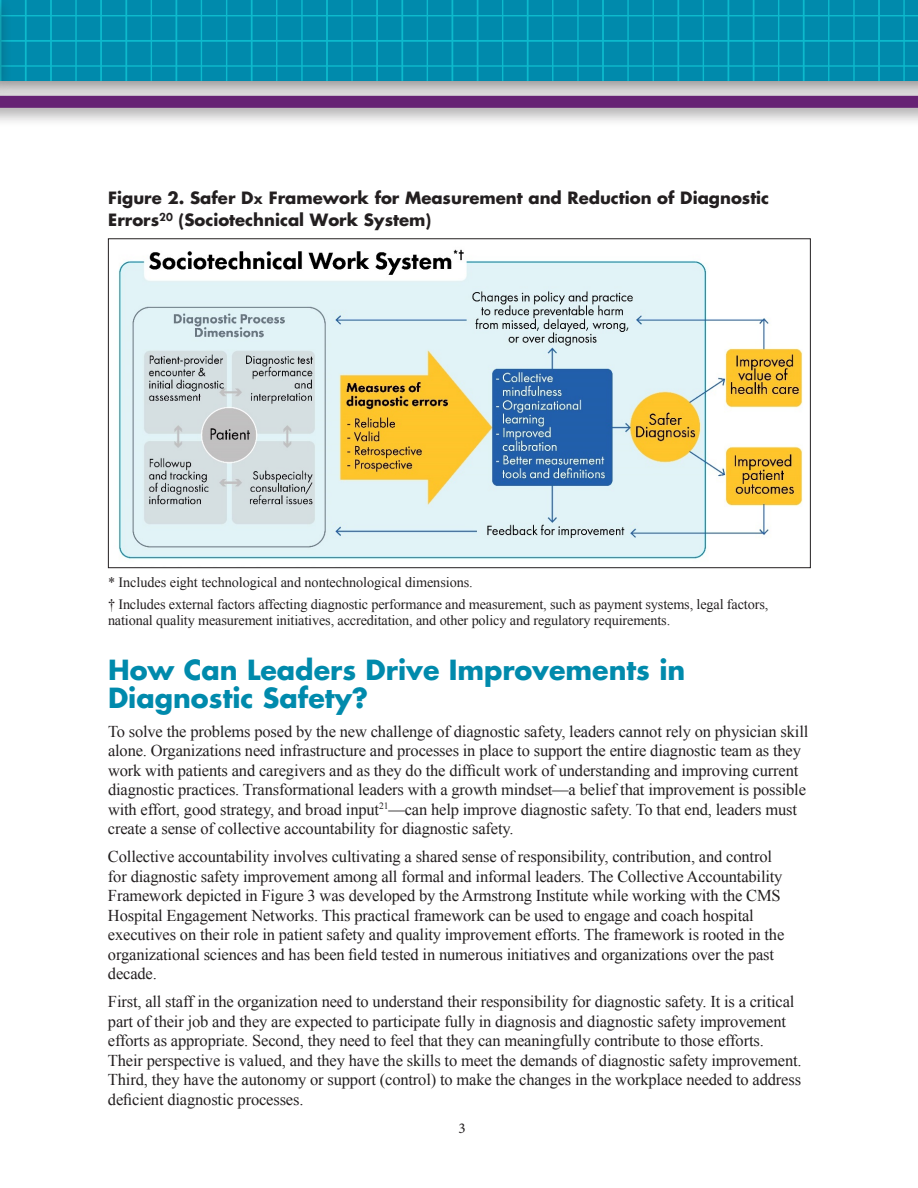
<style>
.page{position:relative;width:918px;height:1188px;background:#fff}
.page>*{position:absolute;margin:0;border:0;box-sizing:border-box;transform-origin:0 0}
.t1{font:700 27px "Futura";color:#008aac}
.Text{font:16.5px/19.5px "Times New Roman";letter-spacing:-.01em;color:#231f20}
.Secondary_Head{font:700 16.5px/21.5px "Futura";color:#231f20}
.t2{font:15px "Minion Pro";color:#231f20}
.Text-2{font:14.25px/16.5px "Times New Roman";letter-spacing:-.01em;color:#231f20}
.Footnotes{font:14.25px "Times New Roman";letter-spacing:-.005em;color:#231f20}
.s1{font-family:"Tw Cen";font-size:18px}
</style>
<div class="page">
<div style="left:0;top:0;width:918px;height:102px;background:#aeacad"></div>
<img style="left:12px;top:0;width:906px;height:81px">
<div style="left:0;top:0;width:12px;height:102px;background:#231f20;opacity:.5"></div>
<hr style="left:0;top:0;width:1px;height:81px;background:#008aac">
<div style="left:0;top:85px;width:918px;height:43px;background:#231f20;opacity:.5"></div>
<div style="left:0;top:96px;width:918px;height:12px;background:#662274"></div>
<img style="left:118px;top:249px;width:685px;height:310px">
<p class="Secondary_Head" style="left:108px;top:187px;width:662px">Figure 2. Safer D<span class="s1">x</span> Framework for Measurement and Reduction of Diagnostic<br>Errors<sup>20</sup> (Sociotechnical Work System)</p>
<p class="Footnotes" style="left:108px;top:572px;width:366px">* Includes eight technological and nontechnological dimensions.</p>
<p class="Text-2" style="left:108px;top:595px;width:662px">† Includes external factors affecting diagnostic performance and measurement, such as payment systems, legal factors, national quality measurement initiatives, accreditation, and other policy and regulatory requirements.</p>
<h2 class="t1" style="left:108px;top:652px;width:579px">How Can Leaders Drive Improvements in</h2>
<h2 class="t1" style="left:108px;top:680px;width:262px">Diagnostic Safety?</h2>
<p class="Text" style="left:108px;top:721px;width:702px">To solve the problems posed by the new challenge of diagnostic safety, leaders cannot rely on physician skill alone. Organizations need infrastructure and processes in place to support the entire diagnostic team as they work with patients and caregivers and as they do the difficult work of understanding and improving current diagnostic practices. Transformational leaders with a growth mindset—a belief that improvement is possible with effort, good strategy, and broad input<sup>21</sup>—can help improve diagnostic safety. To that end, leaders must create a sense of collective accountability for diagnostic safety.</p>
<p class="Text" style="left:108px;top:847px;width:678px">Collective accountability involves cultivating a shared sense of responsibility, contribution, and control for diagnostic safety improvement among all formal and informal leaders. The Collective Accountability Framework depicted in Figure 3 was developed by the Armstrong Institute while working with the CMS Hospital Engagement Networks. This practical framework can be used to engage and coach hospital executives on their role in patient safety and quality improvement efforts. The framework is rooted in the organizational sciences and has been field tested in numerous initiatives and organizations over the past decade.</p>
<p class="Text" style="left:108px;top:992px;width:695px">First, all staff in the organization need to understand their responsibility for diagnostic safety. It is a critical part of their job and they are expected to participate fully in diagnosis and diagnostic safety improvement efforts as appropriate. Second, they need to feel that they can meaningfully contribute to those efforts.<br>Their perspective is valued, and they have the skills to meet the demands of diagnostic safety improvement.<br>Third, they have the autonomy or support (control) to make the changes in the workplace needed to address deficient diagnostic processes.</p>
<p class="t2" style="left:459px;top:1118px;width:9px">3</p>
</div>
